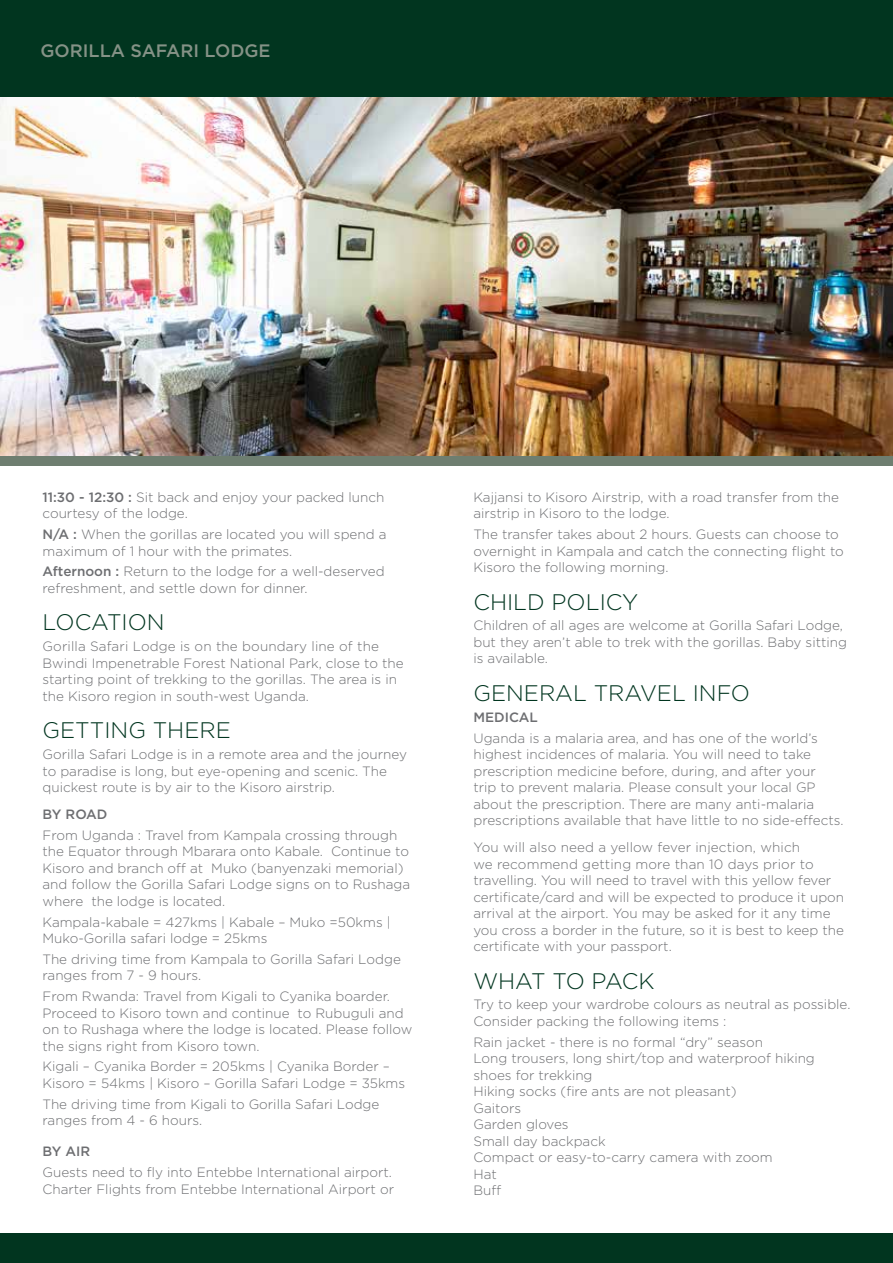
<style>
.page{position:relative;width:893px;height:1263px;background:#fff}
.page>*{position:absolute;margin:0;border:0;box-sizing:border-box;transform-origin:0 0}
.t1{font:300 22.5px "Gotham";color:#01351f}
.t2{font:300 22.5px "Gotham";letter-spacing:-.04em;color:#01351f}
.t3{font:500 18px "Gotham";color:#859286}
.t4{font:300 13.5px/16.5px "Gotham";color:#6d6e71}
.t5{font:500 13.5px "Gotham";color:#6d6e71}
.s1{font-weight:500}
</style>
<div class="page">
<div style="left:0;top:1233px;width:893px;height:30px;background:#01351f"></div>
<img style="left:0;top:96px;width:893px;height:360px">
<div style="left:0;top:456px;width:893px;height:9px;background:#6e7e70"></div>
<div style="left:0;top:0;width:893px;height:96px;background:#01351f"></div>
<h2 class="t3" style="left:40px;top:38px;width:232px">GORILLA SAFARI LODGE</h2>
<p class="t4" style="left:43px;top:489px;width:343px"><span class="s1">11:30 - 12:30 :</span> Sit back and enjoy your packed lunch courtesy of the lodge.</p>
<p class="t4" style="left:43px;top:526px;width:345px"><span class="s1">N/A :</span> When the gorillas are located you will spend a maximum of 1 hour with the primates.</p>
<p class="t4" style="left:43px;top:563px;width:344px"><span class="s1">Afternoon :</span> Return to the lodge for a well-deserved refreshment, and settle down for dinner.</p>
<h1 class="t1" style="left:43px;top:608px;width:124px">LOCATION</h1>
<p class="t4" style="left:43px;top:638px;width:363px">Gorilla Safari Lodge is on the boundary line of the Bwindi Impenetrable Forest National Park, close to the starting point of trekking to the gorillas. The area is in the Kisoro region in south-west Uganda.</p>
<h1 class="t1" style="left:43px;top:716px;width:190px">GETTING THERE</h1>
<p class="t4" style="left:43px;top:746px;width:366px">Gorilla Safari Lodge is in a remote area and the journey to paradise is long, but eye-opening and scenic. The quickest route is by air to the Kisoro airstrip.</p>
<p class="t5" style="left:43px;top:805px;width:66px">BY ROAD</p>
<p class="t4" style="left:43px;top:826px;width:369px">From Uganda : Travel from Kampala crossing through the Equator through Mbarara onto Kabale. Continue to Kisoro and branch off at Muko (banyenzaki memorial) and follow the Gorilla Safari Lodge signs on to Rushaga where the lodge is located.</p>
<p class="t4" style="left:43px;top:913px;width:350px">Kampala-kabale = 427kms | Kabale – Muko =50kms |<br>Muko-Gorilla safari lodge = 25kms</p>
<p class="t4" style="left:43px;top:950px;width:360px">The driving time from Kampala to Gorilla Safari Lodge ranges from 7 - 9 hours.</p>
<p class="t4" style="left:43px;top:987px;width:371px">From Rwanda: Travel from Kigali to Cyanika boarder.<br>Proceed to Kisoro town and continue to Rubuguli and on to Rushaga where the lodge is located. Please follow the signs right from Kisoro town.</p>
<p class="t4" style="left:43px;top:1058px;width:364px">Kigali – Cyanika Border = 205kms | Cyanika Border –<br>Kisoro = 54kms | Kisoro – Gorilla Safari Lodge = 35kms</p>
<p class="t4" style="left:43px;top:1095px;width:338px">The driving time from Kigali to Gorilla Safari Lodge ranges from 4 - 6 hours.</p>
<p class="t5" style="left:43px;top:1143px;width:49px">BY AIR</p>
<p class="t4" style="left:43px;top:1163px;width:353px">Guests need to fly into Entebbe International airport.<br>Charter Flights from Entebbe International Airport or</p>
<p class="t4" style="left:473px;top:488px;width:367px">Kajjansi to Kisoro Airstrip, with a road transfer from the airstrip in Kisoro to the lodge.</p>
<p class="t4" style="left:473px;top:526px;width:372px">The transfer takes about 2 hours. Guests can choose to overnight in Kampala and catch the connecting flight to<br>Kisoro the following morning.</p>
<h1 class="t1" style="left:473px;top:587px;width:166px">CHILD POLICY</h1>
<p class="t4" style="left:473px;top:617px;width:375px">Children of all ages are welcome at Gorilla Safari Lodge, but they aren’t able to trek with the gorillas. Baby sitting is available.</p>
<h1 class="t1" style="left:473px;top:679px;width:278px">GENERAL TRAVEL INFO</h1>
<p class="t5" style="left:473px;top:708px;width:66px">MEDICAL</p>
<p class="t4" style="left:473px;top:729px;width:372px">Uganda is a malaria area, and has one of the world’s highest incidences of malaria. You will need to take prescription medicine before, during, and after your<br>trip to prevent malaria. Please consult your local GP about the prescription. There are many anti-malaria prescriptions available that have little to no side-effects.</p>
<p class="t4" style="left:473px;top:839px;width:372px">You will also need a yellow fever injection, which<br>we recommend getting more than 10 days prior to travelling. You will need to travel with this yellow fever certificate/card and will be expected to produce it upon arrival at the airport. You may be asked for it any time you cross a border in the future, so it is best to keep the certificate with your passport.</p>
<h1 class="t2" style="left:473px;top:966px;width:183px">WHAT TO PACK</h1>
<p class="t4" style="left:473px;top:996px;width:379px">Try to keep your wardrobe colours as neutral as possible.<br>Consider packing the following items :</p>
<p class="t4" style="left:473px;top:1033px;width:343px">Rain jacket - there is no formal “dry” season<br>Long trousers, long shirt/top and waterproof hiking shoes for trekking<br>Hiking socks (fire ants are not pleasant)<br>Gaitors<br>Garden gloves<br>Small day backpack<br>Compact or easy-to-carry camera with zoom<br>Hat<br>Buff</p>
</div>
